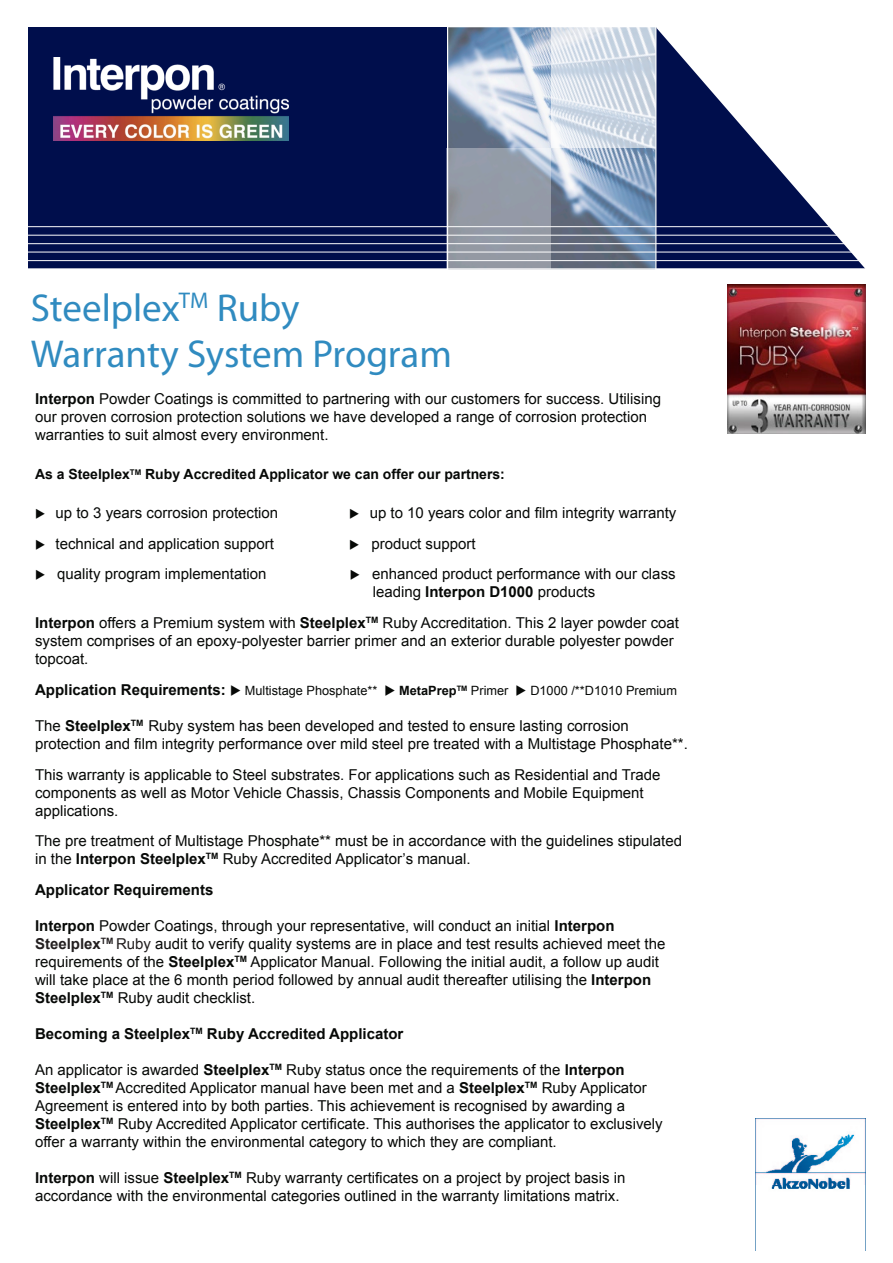
<style>
.page{position:relative;width:893px;height:1263px;background:#fff}
.page>*{position:absolute;margin:0;border:0;box-sizing:border-box;transform-origin:0 0}
.t1{font:39px/46.8px "Myriad Pro";color:#308bc0}
.t2{font:15px/18px "Arial";color:#070907}
.t3{font:700 15px "Arial";color:#070907}
.t4{font:700 13.95px "Arial";color:#070907}
.t5{font:12.75px "Arial";color:#070907}
.s1{font-weight:700}
.s2{font-weight:700;font-size:15px}
.s3{font-weight:700;color:#231f20}
.s4{color:#231f20}
</style>
<div class="page">
<img style="left:448px;top:27px;width:207px;height:241px">
<img style="left:755px;top:1118px;width:110px;height:132px">
<svg style="left:656px;top:27px;width:209px;height:241px"></svg>
<div style="left:28px;top:27px;width:418px;height:242px;background:#000e4c"></div>
<hr style="left:1px;top:260px;width:892px;height:1px;background:#fff">
<hr style="left:1px;top:226px;width:892px;height:1px;background:#fff">
<hr style="left:0;top:252px;width:893px;height:1px;background:#fff">
<hr style="left:1px;top:243px;width:892px;height:1px;background:#fff">
<hr style="left:2px;top:235px;width:891px;height:1px;background:#fff">
<hr style="left:1px;top:268px;width:892px;height:1px;background:#fff">
<svg style="left:551px;top:27px;width:104px;height:121px"></svg>
<svg style="left:446px;top:149px;width:104px;height:120px;background:#9aa1ac"></svg>
<img style="left:54px;top:57px;width:235px;height:84px">
<img style="left:728px;top:285px;width:137px;height:148px">
<p class="t1" style="left:31px;top:283px;width:423px">Steelplex<sup>TM</sup> Ruby<br>Warranty System Program</p>
<p class="t2" style="left:35px;top:390px;width:628px"><span class="s1">Interpon</span> Powder Coatings is committed to partnering with our customers for success. Utilising our proven corrosion protection solutions we have developed a range of corrosion protection warranties to suit almost every environment.</p>
<p class="t4" style="left:35px;top:465px;width:471px">As a Steelplex<sup>TM</sup> Ruby Accredited Applicator we can offer our partners:</p>
<p class="t2" style="left:35px;top:504px;width:245px">◆ up to 3 years corrosion protection</p>
<p class="t2" style="left:349px;top:504px;width:329px">◆ up to 10 years color and film integrity warranty</p>
<p class="t2" style="left:35px;top:534px;width:240px">◆ technical and application support</p>
<p class="t2" style="left:349px;top:534px;width:128px">◆ product support</p>
<p class="t2" style="left:35px;top:565px;width:233px">◆ quality program implementation</p>
<p class="t2" style="left:373px;top:565px;width:304px;text-indent:-23px">◆ enhanced product performance with our class leading <span class="s1">Interpon D1000</span> products</p>
<p class="t2" style="left:35px;top:614px;width:645px"><span class="s1">Interpon</span> offers a Premium system with <span class="s1">Steelplex</span><sup>TM</sup> Ruby Accreditation. This 2 layer powder coat system comprises of an epoxy-polyester barrier primer and an exterior durable polyester powder topcoat.</p>
<p class="t5" style="left:35px;top:682px;width:643px"><span class="s2">Application Requirements:</span> ◆ Multistage Phosphate** ◆ <span class="s1">MetaPrep</span><sup>TM</sup> Primer ◆ D1000 /**D1010 Premium</p>
<p class="t2" style="left:35px;top:717px;width:654px">The <span class="s1">Steelplex</span><sup>TM</sup> Ruby system has been developed and tested to ensure lasting corrosion protection and film integrity performance over mild steel pre treated with a Multistage Phosphate**.</p>
<p class="t2" style="left:35px;top:765px;width:627px">This warranty is applicable to Steel substrates. For applications such as Residential and Trade components as well as Motor Vehicle Chassis, Chassis Components and Mobile Equipment applications.</p>
<p class="t2" style="left:35px;top:832px;width:648px">The pre treatment of Multistage Phosphate** must be in accordance with the guidelines stipulated in the <span class="s1">Interpon Steelplex</span><sup>TM</sup> Ruby Accredited Applicator’s manual.</p>
<p class="t3" style="left:35px;top:880px;width:180px">Applicator Requirements</p>
<p class="t2" style="left:35px;top:917px;width:632px"><span class="s1">Interpon</span> Powder Coatings, through your representative, will conduct an initial <span class="s1">Interpon </span><span class="s3">Steelplex</span><sup>TM</sup> <span class="s4">Ruby</span> audit to verify quality systems are in place and test results achieved meet the requirements of the <span class="s1">Steelplex</span><sup>TM</sup> Applicator Manual. Following the initial audit, a follow up audit will take place at the 6 month period followed by annual audit thereafter utilising the <span class="s1">Interpon Steelplex</span><sup>TM</sup> Ruby audit checklist.</p>
<p class="t3" style="left:35px;top:1024px;width:370px">Becoming a Steelplex<sup>TM</sup> Ruby Accredited Applicator</p>
<p class="t2" style="left:35px;top:1061px;width:629px">An applicator is awarded <span class="s1">Steelplex</span><sup>TM</sup> Ruby status once the requirements of the <span class="s1">Interpon Steelplex</span><sup>TM</sup> Accredited Applicator manual have been met and a <span class="s1">Steelplex</span><sup>TM</sup> Ruby Applicator Agreement is entered into by both parties. This achievement is recognised by awarding a <span class="s1">Steelplex</span><sup>TM</sup> Ruby Accredited Applicator certificate. This authorises the applicator to exclusively offer a warranty within the environmental category to which they are compliant.</p>
<p class="t2" style="left:35px;top:1169px;width:592px"><span class="s1">Interpon</span> will issue <span class="s1">Steelplex</span><sup>TM</sup> Ruby warranty certificates on a project by project basis in accordance with the environmental categories outlined in the warranty limitations matrix.</p>
</div>
